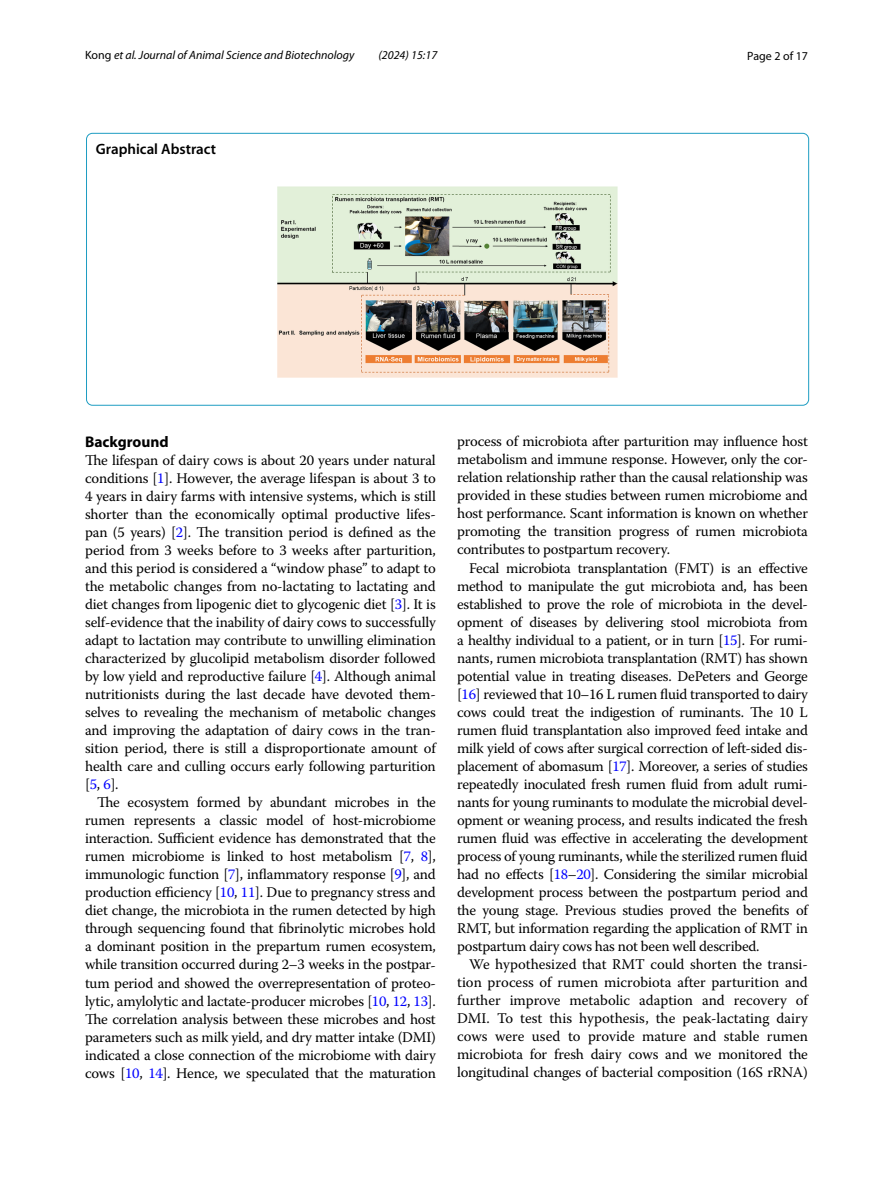
<style>
.page{position:relative;width:893px;height:1187px;background:#fff}
.page>*{position:absolute;margin:0;border:0;box-sizing:border-box;transform-origin:0 0}
.t1{font:700 15.45px "Myriad Pro";color:#000}
.t2{font:600 15px "Myriad Pro";color:#000}
.t3{font:14.7px/18px "Warnock Pro";letter-spacing:-.015em;color:#000;text-align:justify}
.t4{font:italic 12px "Myriad Pro";color:#000}
.t5{font:12px "Myriad Pro";color:#000}
.s1{font-style:normal}
.s2{color:#00f}
</style>
<div class="page">
<img style="left:277px;top:186px;width:341px;height:192px">
<p class="t4" style="left:85px;top:48px;width:271px"><span class="s1">Kong</span> et al. Journal of Animal Science and Biotechnology</p>
<p class="t4" style="left:378px;top:48px;width:60px">(2024) 15:17</p>
<p class="t5" style="left:747px;top:48px;width:62px">Page 2 of 17</p>
<p class="t2" style="left:96px;top:139px;width:122px">Graphical Abstract</p>
<p class="t1" style="left:85px;top:432px;width:85px">Background</p>
<p class="t3" style="left:85px;top:451px;width:352px">The lifespan of dairy cows is about 20 years under natural conditions [<span class="s2">1</span>]. However, the average lifespan is about 3 to 4 years in dairy farms with intensive systems, which is still shorter than the economically optimal productive lifes&shy;pan (5 years) [<span class="s2">2</span>]. The transition period is defined as the period from 3 weeks before to 3 weeks after parturition, and this period is considered a “window phase” to adapt to the metabolic changes from no-lactating to lactating and diet changes from lipogenic diet to glycogenic diet [<span class="s2">3</span>]. It is self-evidence that the inability of dairy cows to successfully adapt to lactation may contribute to unwilling elimination characterized by glucolipid metabolism disorder followed by low yield and reproductive failure [<span class="s2">4</span>]. Although animal nutritionists during the last decade have devoted them&shy;selves to revealing the mechanism of metabolic changes and improving the adaptation of dairy cows in the tran&shy;sition period, there is still a disproportionate amount of health care and culling occurs early following parturition [<span class="s2">5</span>, <span class="s2">6</span>].</p>
<p class="t3" style="left:85px;top:793px;width:352px;text-indent:12px">The ecosystem formed by abundant microbes in the rumen represents a classic model of host-microbiome interaction. Sufficient evidence has demonstrated that the rumen microbiome is linked to host metabolism [<span class="s2">7</span>, <span class="s2">8</span>], immunologic function [<span class="s2">7</span>], inflammatory response [<span class="s2">9</span>], and production efficiency [<span class="s2">10</span>, <span class="s2">11</span>]. Due to pregnancy stress and diet change, the microbiota in the rumen detected by high through sequencing found that fibrinolytic microbes hold a dominant position in the prepartum rumen ecosystem, while transition occurred during 2–3 weeks in the postpar&shy;tum period and showed the overrepresentation of proteo&shy;lytic, amylolytic and lactate-producer microbes [<span class="s2">10</span>, <span class="s2">12</span>, <span class="s2">13</span>].<br>The correlation analysis between these microbes and host parameters such as milk yield, and dry matter intake (DMI) indicated a close connection of the microbiome with dairy cows [<span class="s2">10</span>, <span class="s2">14</span>]. Hence, we speculated that the maturation</p>
<p class="t3" style="left:457px;top:432px;width:352px">process of microbiota after parturition may influence host metabolism and immune response. However, only the cor&shy;relation relationship rather than the causal relationship was provided in these studies between rumen microbiome and host performance. Scant information is known on whether promoting the transition progress of rumen microbiota contributes to postpartum recovery.</p>
<p class="t3" style="left:457px;top:558px;width:352px;text-indent:12px">Fecal microbiota transplantation (FMT) is an effective method to manipulate the gut microbiota and, has been established to prove the role of microbiota in the devel&shy;opment of diseases by delivering stool microbiota from a healthy individual to a patient, or in turn [<span class="s2">15</span>]. For rumi&shy;nants, rumen microbiota transplantation (RMT) has shown potential value in treating diseases. DePeters and George [<span class="s2">16</span>] reviewed that 10–16 L rumen fluid transported to dairy cows could treat the indigestion of ruminants. The 10 L rumen fluid transplantation also improved feed intake and milk yield of cows after surgical correction of left-sided dis&shy;placement of abomasum [<span class="s2">17</span>]. Moreover, a series of studies repeatedly inoculated fresh rumen fluid from adult rumi&shy;nants for young ruminants to modulate the microbial devel&shy;opment or weaning process, and results indicated the fresh rumen fluid was effective in accelerating the development process of young ruminants, while the sterilized rumen fluid had no effects [<span class="s2">18</span>–<span class="s2">20</span>]. Considering the similar microbial development process between the postpartum period and the young stage. Previous studies proved the benefits of RMT, but information regarding the application of RMT in postpartum dairy cows has not been well described.</p>
<p class="t3" style="left:457px;top:954px;width:352px;text-indent:12px">We hypothesized that RMT could shorten the transi&shy;tion process of rumen microbiota after parturition and further improve metabolic adaption and recovery of DMI. To test this hypothesis, the peak-lactating dairy cows were used to provide mature and stable rumen microbiota for fresh dairy cows and we monitored the longitudinal changes of bacterial composition (16S rRNA)</p>
</div>
